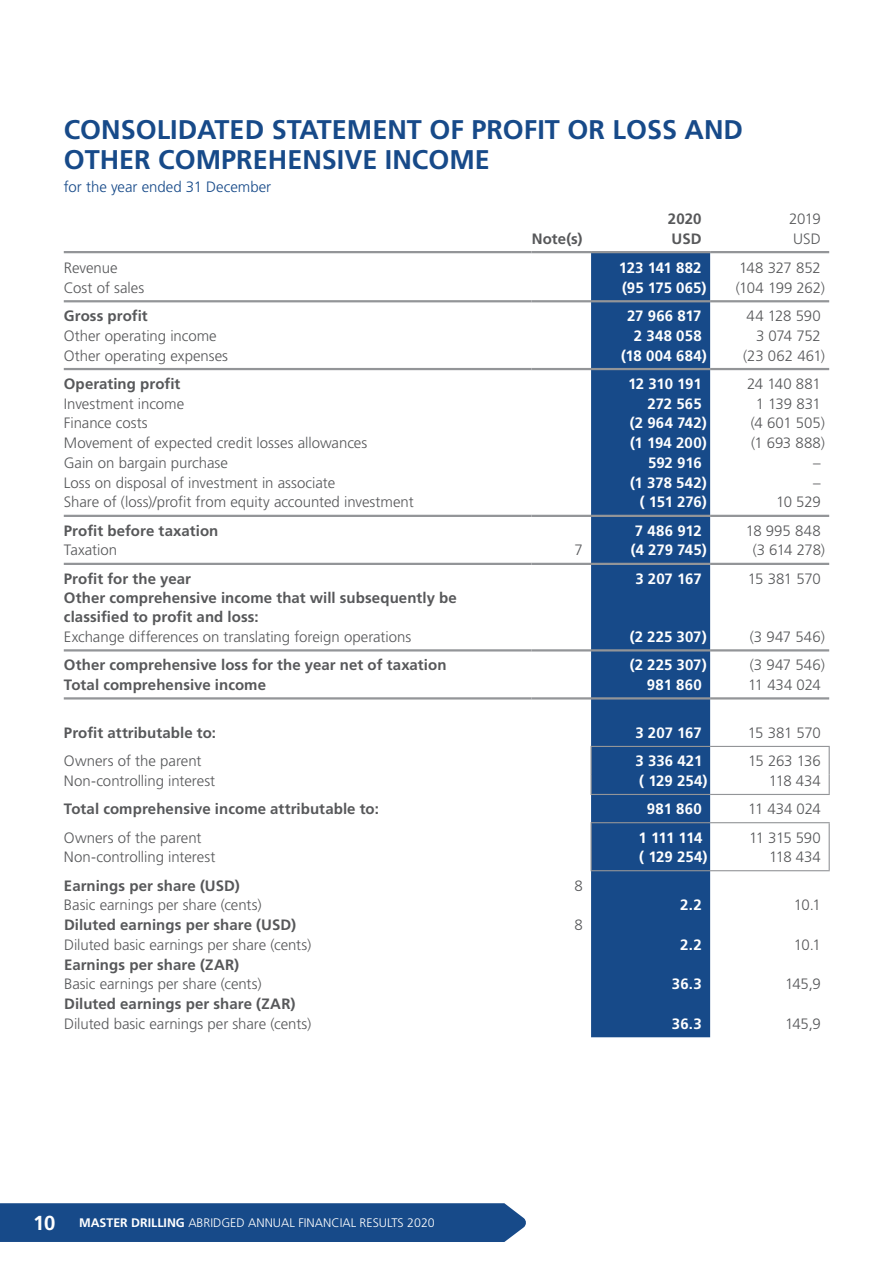
<style>
.page{position:relative;width:893px;height:1263px;background:#fff}
.page>*{position:absolute;margin:0;border:0;box-sizing:border-box;transform-origin:0 0}
.t1{font:700 27px/30px "Frutiger LT Std";color:#174a89}
.t2{font:300 15px "Frutiger LT Std";letter-spacing:-.005em;color:#57585a}
.t3{font:700 15px/18.8px "Frutiger LT Std";letter-spacing:.005em;color:#57585a}
.t4{font:700 15px "Frutiger LT Std";color:#fff}
.t5{font:300 15px "Frutiger LT Std";color:#174a89}
.t6{font:300 12.3px "Frutiger LT Std";color:#fff}
.s1{font-weight:700;font-size:20.25px}
.s2{font-weight:700}
</style>
<div class="page">
<div style="left:591px;top:253px;width:119px;height:784px;background:#174a89"></div>
<hr style="left:64px;top:251px;width:467px;height:2px;background:#939598">
<hr style="left:531px;top:251px;width:60px;height:2px;background:#939598">
<hr style="left:591px;top:251px;width:119px;height:2px;background:#939598">
<hr style="left:710px;top:251px;width:119px;height:2px;background:#939598">
<hr style="left:64px;top:300px;width:467px;height:2px;background:#939598">
<hr style="left:531px;top:300px;width:60px;height:2px;background:#939598">
<hr style="left:591px;top:300px;width:119px;height:2px;background:#939598">
<hr style="left:710px;top:300px;width:119px;height:2px;background:#939598">
<hr style="left:64px;top:368px;width:467px;height:2px;background:#939598">
<hr style="left:531px;top:368px;width:60px;height:2px;background:#939598">
<hr style="left:591px;top:368px;width:119px;height:2px;background:#939598">
<hr style="left:710px;top:368px;width:119px;height:2px;background:#939598">
<hr style="left:64px;top:515px;width:467px;height:2px;background:#939598">
<hr style="left:531px;top:515px;width:60px;height:2px;background:#939598">
<hr style="left:591px;top:515px;width:119px;height:2px;background:#939598">
<hr style="left:710px;top:515px;width:119px;height:2px;background:#939598">
<hr style="left:64px;top:563px;width:467px;height:2px;background:#939598">
<hr style="left:531px;top:563px;width:60px;height:2px;background:#939598">
<hr style="left:591px;top:563px;width:119px;height:2px;background:#939598">
<hr style="left:710px;top:563px;width:119px;height:2px;background:#939598">
<hr style="left:64px;top:649px;width:467px;height:2px;background:#939598">
<hr style="left:531px;top:649px;width:60px;height:2px;background:#939598">
<hr style="left:591px;top:649px;width:119px;height:2px;background:#939598">
<hr style="left:710px;top:649px;width:119px;height:2px;background:#939598">
<hr style="left:64px;top:697px;width:467px;height:2px;background:#939598">
<hr style="left:531px;top:697px;width:60px;height:2px;background:#939598">
<hr style="left:591px;top:697px;width:119px;height:2px;background:#939598">
<hr style="left:710px;top:697px;width:119px;height:2px;background:#939598">
<hr style="left:590px;top:746px;width:120px;height:1px;background:#939598">
<hr style="left:590px;top:747px;width:2px;height:28px;background:#939598">
<hr style="left:710px;top:746px;width:120px;height:1px;background:#939598">
<svg style="left:590px;top:775px;width:2px;height:19px"></svg>
<svg style="left:829px;top:747px;width:1px;height:47px"></svg>
<hr style="left:590px;top:794px;width:120px;height:1px;background:#939598">
<hr style="left:710px;top:794px;width:120px;height:1px;background:#939598">
<hr style="left:590px;top:822px;width:120px;height:1px;background:#939598">
<hr style="left:590px;top:823px;width:2px;height:28px;background:#939598">
<hr style="left:710px;top:822px;width:120px;height:1px;background:#939598">
<svg style="left:590px;top:851px;width:2px;height:19px"></svg>
<svg style="left:829px;top:823px;width:1px;height:47px"></svg>
<hr style="left:590px;top:870px;width:120px;height:1px;background:#939598">
<hr style="left:710px;top:870px;width:120px;height:1px;background:#939598">
<div style="left:0;top:1203px;width:526px;height:39px;background:#174a89"></div>
<h1 class="t1" style="left:64px;top:115px;width:681px">CONSOLIDATED STATEMENT OF PROFIT OR LOSS AND<br>OTHER COMPREHENSIVE INCOME</h1>
<p class="t5" style="left:64px;top:179px;width:209px">for the year ended 31 December</p>
<p class="t3" style="left:668px;top:209px;width:35px">2020</p>
<p class="t2" style="left:789px;top:210px;width:33px">2019</p>
<p class="t3" style="left:532px;top:229px;width:52px">Note(s)</p>
<p class="t3" style="left:671px;top:229px;width:32px">USD</p>
<p class="t2" style="left:793px;top:230px;width:29px">USD</p>
<p class="t2" style="left:64px;top:259px;width:55px">Revenue</p>
<p class="t4" style="left:619px;top:259px;width:84px">123 141 882</p>
<p class="t2" style="left:739px;top:259px;width:83px">148 327 852</p>
<p class="t2" style="left:64px;top:279px;width:82px">Cost of sales</p>
<p class="t4" style="left:622px;top:279px;width:86px">(95 175 065)</p>
<p class="t2" style="left:736px;top:279px;width:90px">(104 199 262)</p>
<p class="t3" style="left:64px;top:306px;width:86px">Gross profit</p>
<p class="t4" style="left:627px;top:307px;width:76px">27 966 817</p>
<p class="t2" style="left:746px;top:307px;width:76px">44 128 590</p>
<p class="t2" style="left:64px;top:327px;width:154px">Other operating income</p>
<p class="t4" style="left:634px;top:327px;width:69px">2 348 058</p>
<p class="t2" style="left:756px;top:327px;width:66px">3 074 752</p>
<p class="t2" style="left:64px;top:347px;width:166px">Other operating expenses</p>
<p class="t4" style="left:621px;top:346px;width:87px">(18 004 684)</p>
<p class="t2" style="left:743px;top:347px;width:83px">(23 062 461)</p>
<p class="t3" style="left:64px;top:374px;width:118px">Operating profit</p>
<p class="t4" style="left:628px;top:375px;width:75px">12 310 191</p>
<p class="t2" style="left:747px;top:375px;width:75px">24 140 881</p>
<p class="t2" style="left:64px;top:395px;width:122px">Investment income</p>
<p class="t4" style="left:647px;top:395px;width:56px">272 565</p>
<p class="t2" style="left:756px;top:395px;width:67px">1 139 831</p>
<p class="t2" style="left:64px;top:415px;width:85px">Finance costs</p>
<p class="t4" style="left:630px;top:414px;width:78px">(2 964 742)</p>
<p class="t2" style="left:751px;top:415px;width:76px">(4 601 505)</p>
<p class="t2" style="left:64px;top:434px;width:305px">Movement of expected credit losses allowances</p>
<p class="t4" style="left:630px;top:434px;width:78px">(1 194 200)</p>
<p class="t2" style="left:751px;top:434px;width:75px">(1 693 888)</p>
<p class="t2" style="left:64px;top:454px;width:166px">Gain on bargain purchase</p>
<p class="t4" style="left:648px;top:454px;width:55px">592 916</p>
<p class="t2" style="left:813px;top:454px;width:9px">–</p>
<p class="t2" style="left:64px;top:474px;width:273px">Loss on disposal of investment in associate</p>
<p class="t4" style="left:630px;top:474px;width:78px">(1 378 542)</p>
<p class="t2" style="left:813px;top:474px;width:9px">–</p>
<p class="t2" style="left:64px;top:494px;width:351px">Share of (loss)/profit from equity accounted investment</p>
<p class="t4" style="left:640px;top:493px;width:68px">( 151 276)</p>
<p class="t2" style="left:776px;top:494px;width:46px">10 529</p>
<p class="t3" style="left:64px;top:521px;width:156px">Profit before taxation</p>
<p class="t4" style="left:635px;top:522px;width:68px">7 486 912</p>
<p class="t2" style="left:746px;top:522px;width:77px">18 995 848</p>
<p class="t2" style="left:64px;top:542px;width:55px">Taxation</p>
<p class="t2" style="left:574px;top:542px;width:10px">7</p>
<p class="t4" style="left:631px;top:541px;width:77px">(4 279 745)</p>
<p class="t2" style="left:753px;top:542px;width:74px">(3 614 278)</p>
<p class="t3" style="left:64px;top:569px;width:129px">Profit for the year</p>
<p class="t4" style="left:635px;top:570px;width:68px">3 207 167</p>
<p class="t2" style="left:748px;top:570px;width:75px">15 381 570</p>
<p class="t3" style="left:64px;top:589px;width:394px">Other comprehensive income that will subsequently be classified to profit and loss:</p>
<p class="t2" style="left:64px;top:628px;width:349px">Exchange differences on translating foreign operations</p>
<p class="t4" style="left:630px;top:628px;width:79px">(2 225 307)</p>
<p class="t2" style="left:750px;top:628px;width:77px">(3 947 546)</p>
<p class="t3" style="left:64px;top:656px;width:384px">Other comprehensive loss for the year net of taxation</p>
<p class="t4" style="left:630px;top:656px;width:79px">(2 225 307)</p>
<p class="t2" style="left:750px;top:656px;width:77px">(3 947 546)</p>
<p class="t3" style="left:64px;top:675px;width:204px">Total comprehensive income</p>
<p class="t4" style="left:647px;top:676px;width:56px">981 860</p>
<p class="t2" style="left:748px;top:676px;width:74px">11 434 024</p>
<p class="t3" style="left:64px;top:723px;width:154px">Profit attributable to:</p>
<p class="t4" style="left:635px;top:724px;width:68px">3 207 167</p>
<p class="t2" style="left:748px;top:724px;width:75px">15 381 570</p>
<p class="t2" style="left:64px;top:752px;width:139px">Owners of the parent</p>
<p class="t4" style="left:635px;top:752px;width:68px">3 336 421</p>
<p class="t2" style="left:748px;top:752px;width:74px">15 263 136</p>
<p class="t2" style="left:64px;top:772px;width:153px">Non-controlling interest</p>
<p class="t4" style="left:639px;top:772px;width:70px">( 129 254)</p>
<p class="t2" style="left:769px;top:772px;width:53px">118 434</p>
<p class="t3" style="left:64px;top:800px;width:316px">Total comprehensive income attributable to:</p>
<p class="t4" style="left:647px;top:800px;width:56px">981 860</p>
<p class="t2" style="left:748px;top:800px;width:74px">11 434 024</p>
<p class="t2" style="left:64px;top:829px;width:139px">Owners of the parent</p>
<p class="t4" style="left:639px;top:828px;width:65px">1 111 114</p>
<p class="t2" style="left:749px;top:829px;width:73px">11 315 590</p>
<p class="t2" style="left:64px;top:848px;width:153px">Non-controlling interest</p>
<p class="t4" style="left:639px;top:848px;width:70px">( 129 254)</p>
<p class="t2" style="left:769px;top:848px;width:53px">118 434</p>
<p class="t3" style="left:64px;top:876px;width:177px">Earnings per share (USD)</p>
<p class="t2" style="left:574px;top:877px;width:10px">8</p>
<p class="t2" style="left:64px;top:897px;width:199px">Basic earnings per share (cents)</p>
<p class="t4" style="left:680px;top:896px;width:23px">2.2</p>
<p class="t2" style="left:794px;top:897px;width:29px">10.1</p>
<p class="t3" style="left:64px;top:915px;width:234px">Diluted earnings per share (USD)</p>
<p class="t2" style="left:574px;top:916px;width:10px">8</p>
<p class="t2" style="left:64px;top:936px;width:249px">Diluted basic earnings per share (cents)</p>
<p class="t4" style="left:680px;top:936px;width:23px">2.2</p>
<p class="t2" style="left:794px;top:936px;width:29px">10.1</p>
<p class="t3" style="left:64px;top:955px;width:177px">Earnings per share (ZAR)</p>
<p class="t2" style="left:64px;top:976px;width:199px">Basic earnings per share (cents)</p>
<p class="t4" style="left:672px;top:975px;width:31px">36.3</p>
<p class="t2" style="left:785px;top:976px;width:37px">145,9</p>
<p class="t3" style="left:64px;top:994px;width:233px">Diluted earnings per share (ZAR)</p>
<p class="t2" style="left:64px;top:1015px;width:249px">Diluted basic earnings per share (cents)</p>
<p class="t4" style="left:672px;top:1015px;width:31px">36.3</p>
<p class="t2" style="left:785px;top:1015px;width:37px">145,9</p>
<p class="t6" style="left:33px;top:1216px;width:403px"><span class="s1">10</span> <span class="s2">MASTER DRILLING</span> ABRIDGED ANNUAL FINANCIAL RESULTS 2020</p>
</div>
